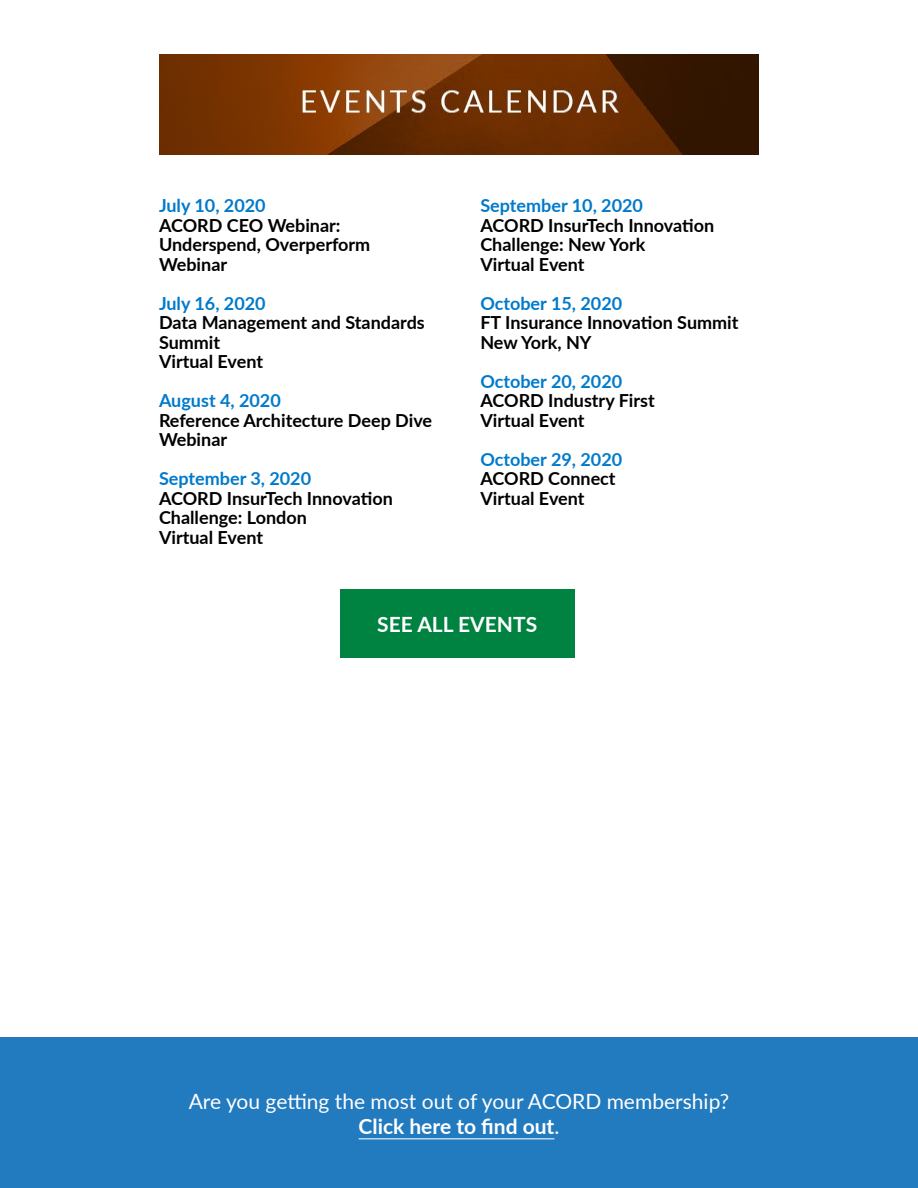
<style>
.page{position:relative;width:918px;height:1188px;background:#fff}
.page>*{position:absolute;margin:0;border:0;box-sizing:border-box;transform-origin:0 0}
.t1{font:21px/25.2px "Lato";color:#fff;text-align:center}
.t2{font:700 21px "Lato";color:#fff}
.t3{font:700 18px/19.5px "Lato";color:#000}
.t4{font:700 18px "Lato";color:#007acc}
.s1{font-weight:700}
</style>
<div class="page">
<img style="left:159px;top:54px;width:600px;height:100px">
<div style="left:0;top:1038px;width:918px;height:150px;background:#227abf"></div>
<hr style="left:359px;top:1138px;width:195px;height:1px;background:#fff">
<div style="left:340px;top:589px;width:234px;height:69px;background:#008241"></div>
<p class="t4" style="left:159px;top:193px;width:108px">July 10, 2020</p>
<p class="t3" style="left:159px;top:215px;width:213px">ACORD CEO Webinar:<br>Underspend, Overperform<br>Webinar</p>
<p class="t4" style="left:159px;top:290px;width:108px">July 16, 2020</p>
<p class="t3" style="left:159px;top:312px;width:267px">Data Management and Standards<br>Summit<br>Virtual Event</p>
<p class="t4" style="left:159px;top:388px;width:123px">August 4, 2020</p>
<p class="t3" style="left:159px;top:410px;width:275px">Reference Architecture Deep Dive<br>Webinar</p>
<p class="t4" style="left:159px;top:466px;width:154px">September 3, 2020</p>
<p class="t3" style="left:159px;top:488px;width:235px">ACORD InsurTech Innovation<br>Challenge: London<br>Virtual Event</p>
<p class="t4" style="left:480px;top:193px;width:164px">September 10, 2020</p>
<p class="t3" style="left:480px;top:215px;width:235px">ACORD InsurTech Innovation<br>Challenge: New York<br>Virtual Event</p>
<p class="t4" style="left:480px;top:290px;width:143px">October 15, 2020</p>
<p class="t3" style="left:480px;top:312px;width:260px">FT Insurance Innovation Summit<br>New York, NY</p>
<p class="t4" style="left:480px;top:368px;width:143px">October 20, 2020</p>
<p class="t3" style="left:480px;top:390px;width:176px">ACORD Industry First<br>Virtual Event</p>
<p class="t4" style="left:480px;top:446px;width:143px">October 29, 2020</p>
<p class="t3" style="left:480px;top:468px;width:137px">ACORD Connect<br>Virtual Event</p>
<p class="t2" style="left:377px;top:609px;width:161px">SEE ALL EVENTS</p>
<p class="t1" style="left:189px;top:1088px;width:542px">Are you getting the most out of your ACORD membership?<br><span class="s1">Click here to find out</span>.</p>
</div>
